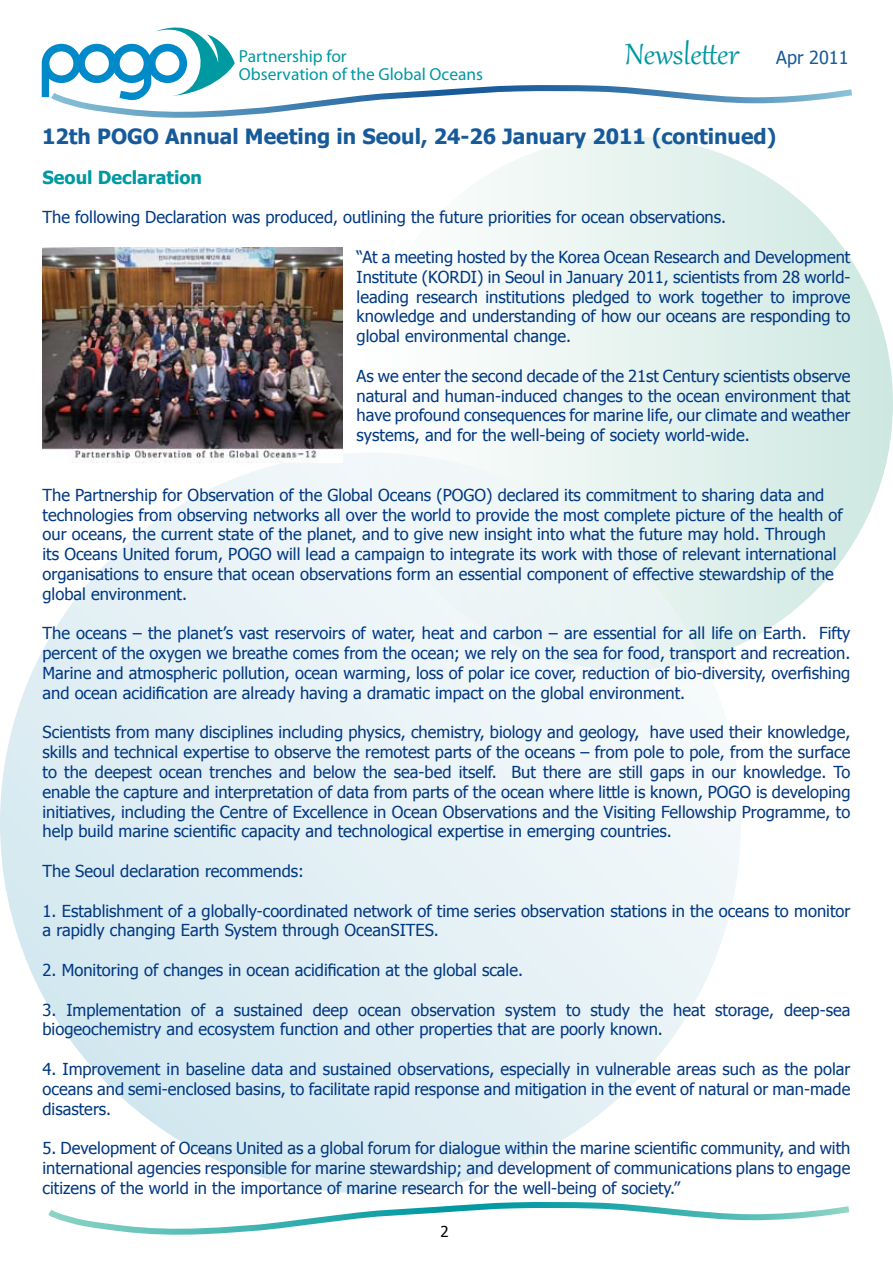
<style>
.page{position:relative;width:893px;height:1263px;background:#fff}
.page>*{position:absolute;margin:0;border:0;box-sizing:border-box;transform-origin:0 0}
.t1{font:36px "Gabriola";color:#0098a1}
.t2{font:700 21px "Tahoma";color:#175a9a}
.t3{font:700 18px "Tahoma";color:#0098a1}
.t4{font:17.4px "Helvetica Neue";color:#0098a1}
.t5{font:16.5px/19.8px "Tahoma";color:#003882;text-align:justify}
.t6{font:15px "Tahoma";color:#000}
.s1{font-family:"Tahoma";font-size:18px;color:#175a9a}
</style>
<div class="page">
<div style="left:359px;top:136px;width:534px;height:534px;background:linear-gradient(to right,#fff,#cfe8e1);border-radius:50%"></div>
<div style="left:0;top:452px;width:741px;height:741px;background:linear-gradient(to right,#d8eaf1,#f1f7f9);border-radius:50%"></div>
<svg style="left:48px;top:1202px;width:802px;height:33px"></svg>
<svg style="left:42px;top:27px;width:810px;height:91px"></svg>
<img style="left:43px;top:248px;width:300px;height:214px">
<p class="t4" style="left:239px;top:46px;width:109px">Partnership for</p>
<h1 class="t1" style="left:625px;top:31px;width:225px">Newsletter <span class="s1">Apr 2011</span></h1>
<p class="t4" style="left:239px;top:63px;width:246px">Observation of the Global Oceans</p>
<p class="t2" style="left:42px;top:121px;width:735px">12th POGO Annual Meeting in Seoul, 24-26 January 2011 (continued)</p>
<p class="t3" style="left:43px;top:165px;width:161px">Seoul Declaration</p>
<p class="t5" style="left:43px;top:207px;width:685px">The following Declaration was produced, outlining the future priorities for ocean observations.</p>
<p class="t5" style="left:357px;top:246px;width:495px">“At a meeting hosted by the Korea Ocean Research and Development Institute (KORDI) in Seoul in January 2011, scientists from 28 world&shy;leading research institutions pledged to work together to improve knowledge and understanding of how our oceans are responding to global environmental change.</p>
<p class="t5" style="left:357px;top:365px;width:495px">As we enter the second decade of the 21st Century scientists observe natural and human-induced changes to the ocean environment that have profound consequences for marine life, our climate and weather systems, and for the well-being of society world-wide.</p>
<p class="t5" style="left:43px;top:484px;width:802px;text-align:left">The Partnership for Observation of the Global Oceans (POGO) declared its commitment to sharing data and technologies from observing networks all over the world to provide the most complete picture of the health of our oceans, the current state of the planet, and to give new insight into what the future may hold. Through its Oceans United forum, POGO will lead a campaign to integrate its work with those of relevant international organisations to ensure that ocean observations form an essential component of effective stewardship of the global environment.</p>
<p class="t5" style="left:43px;top:623px;width:809px">The oceans – the planet’s vast reservoirs of water, heat and carbon – are essential for all life on Earth. Fifty percent of the oxygen we breathe comes from the ocean; we rely on the sea for food, transport and recreation.<br>Marine and atmospheric pollution, ocean warming, loss of polar ice cover, reduction of bio-diversity, overfishing and ocean acidification are already having a dramatic impact on the global environment.</p>
<p class="t5" style="left:43px;top:722px;width:809px">Scientists from many disciplines including physics, chemistry, biology and geology, have used their knowledge, skills and technical expertise to observe the remotest parts of the oceans – from pole to pole, from the surface to the deepest ocean trenches and below the sea-bed itself. But there are still gaps in our knowledge. To enable the capture and interpretation of data from parts of the ocean where little is known, POGO is developing initiatives, including the Centre of Excellence in Ocean Observations and the Visiting Fellowship Programme, to help build marine scientific capacity and technological expertise in emerging countries.</p>
<p class="t5" style="left:43px;top:860px;width:263px">The Seoul declaration recommends:</p>
<p class="t5" style="left:43px;top:900px;width:809px">1. Establishment of a globally-coordinated network of time series observation stations in the oceans to monitor a rapidly changing Earth System through OceanSITES.</p>
<p class="t5" style="left:43px;top:959px;width:482px">2. Monitoring of changes in ocean acidification at the global scale.</p>
<p class="t5" style="left:43px;top:999px;width:809px">3. Implementation of a sustained deep ocean observation system to study the heat storage, deep-sea biogeochemistry and ecosystem function and other properties that are poorly known.</p>
<p class="t5" style="left:43px;top:1058px;width:809px">4. Improvement in baseline data and sustained observations, especially in vulnerable areas such as the polar oceans and semi-enclosed basins, to facilitate rapid response and mitigation in the event of natural or man-made disasters.</p>
<p class="t5" style="left:43px;top:1137px;width:809px">5. Development of Oceans United as a global forum for dialogue within the marine scientific community, and with international agencies responsible for marine stewardship; and development of communications plans to engage citizens of the world in the importance of marine research for the well-being of society.”</p>
<p class="t6" style="left:440px;top:1221px;width:10px">2</p>
</div>
